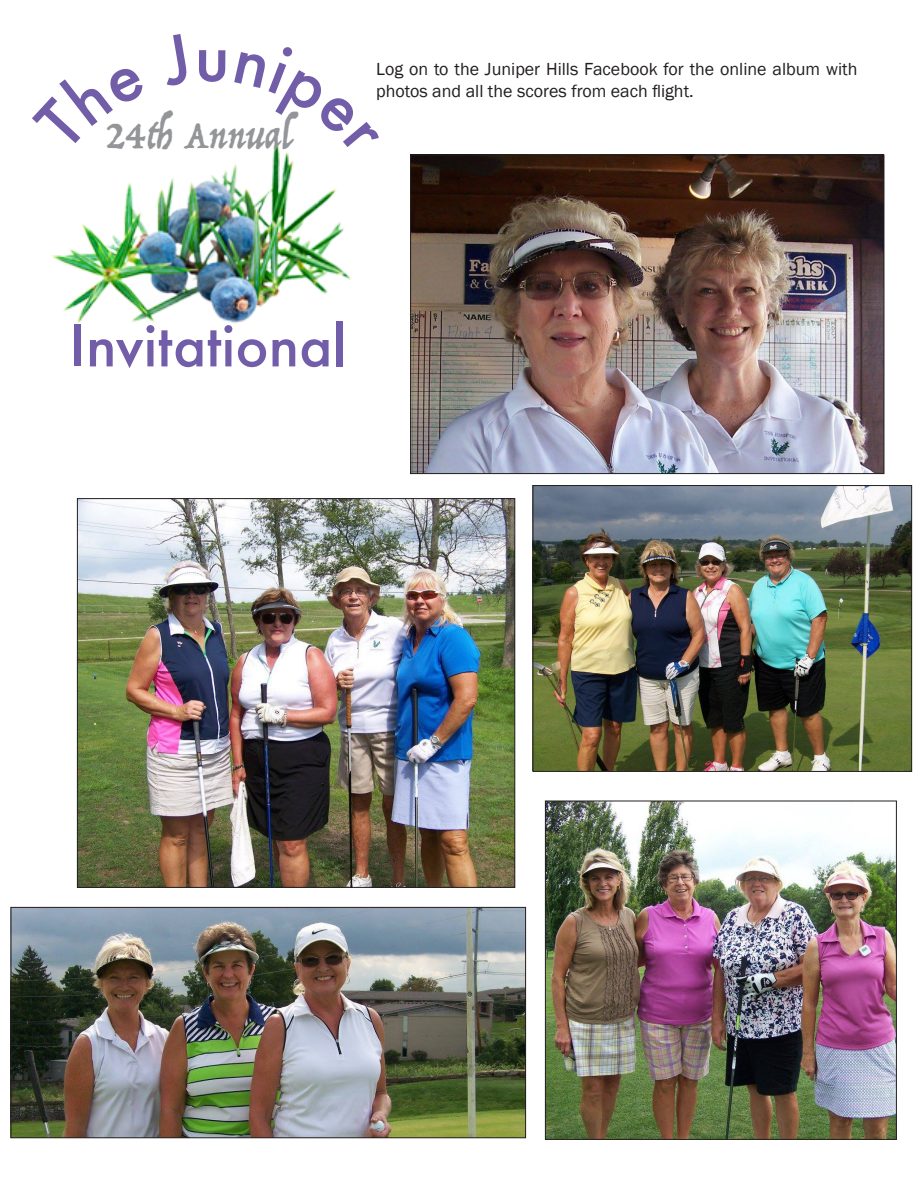
<style>
.page{position:relative;width:918px;height:1188px;background:#fff}
.page>*{position:absolute;margin:0;border:0;box-sizing:border-box;transform-origin:0 0}
.t1{font:500 64.8px "Futura";color:#725da8}
.t2{font:500 55.5px "Futura";color:#725da8}
.t3{font:41.7px "Trattatello";color:#939598}
.t4{font:18px/21.6px "Franklin Gothic";color:#231f20}
</style>
<div class="page">
<img style="left:52px;top:157px;width:300px;height:167px">
<img style="left:412px;top:157px;width:470px;height:315px">
<div style="left:410px;top:155px;width:474px;height:319px;border:1px solid #231f20"></div>
<img style="left:535px;top:487px;width:375px;height:283px">
<div style="left:533px;top:485px;width:379px;height:287px;border:1px solid #231f20"></div>
<img style="left:79px;top:500px;width:434px;height:386px">
<img style="left:13px;top:909px;width:511px;height:227px">
<div style="left:11px;top:907px;width:515px;height:231px;border:1px solid #231f20"></div>
<img style="left:547px;top:803px;width:348px;height:335px">
<div style="left:545px;top:801px;width:352px;height:339px;border:1px solid #231f20"></div>
<svg style="left:272px;top:140px;width:17px;height:17px"></svg>
<p class="t1" style="left:194px;top:12px;width:37px">u</p>
<p class="t3" style="left:106px;top:109px;width:188px">24th Annual</p>
<p class="t4" style="left:376px;top:59px;width:483px">Log on to the Juniper Hills Facebook for the online album with photos and all the scores from each flight.</p>
<p class="t2" style="left:70px;top:308px;width:278px">Invitational</p>
</div>
